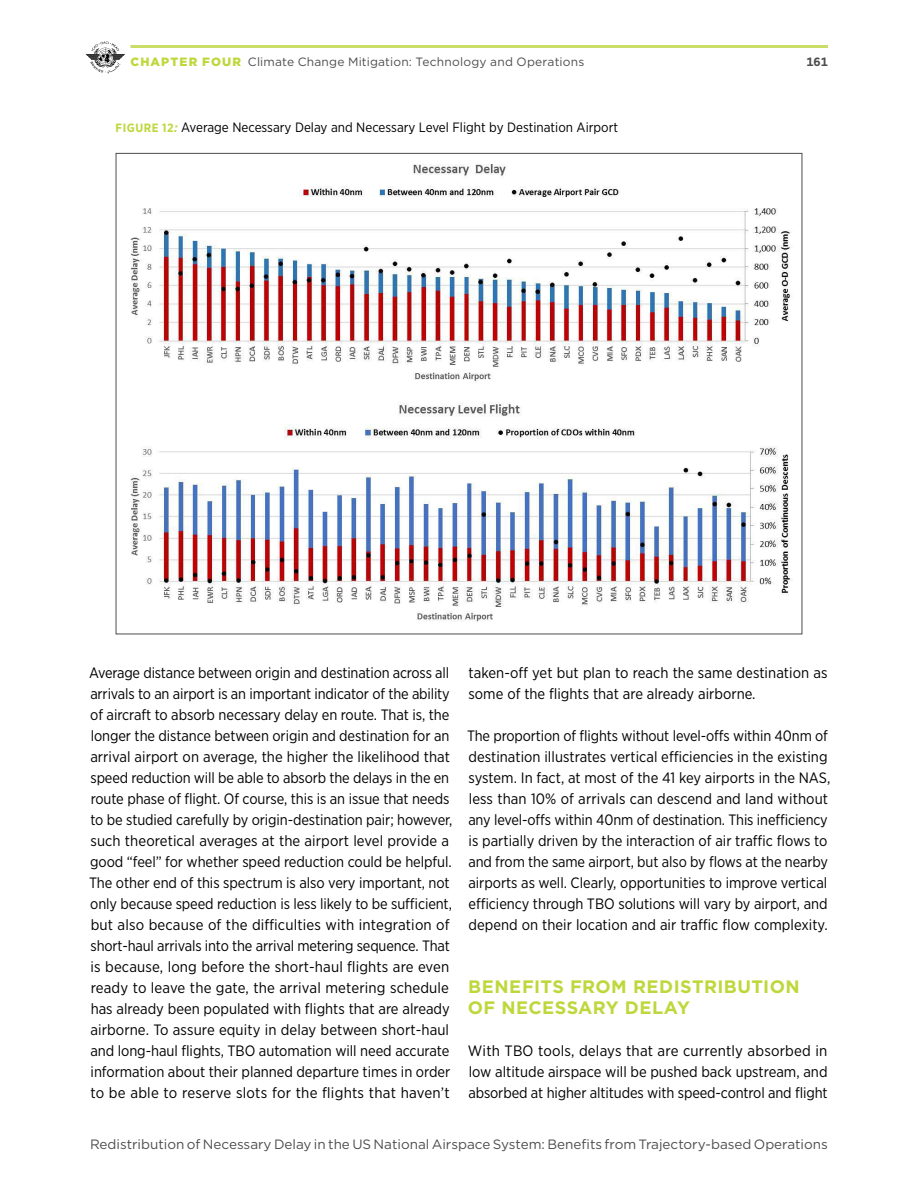
<style>
.page{position:relative;width:918px;height:1188px;background:#fff}
.page>*{position:absolute;margin:0;border:0;box-sizing:border-box;transform-origin:0 0}
.t1{font:700 18px/21px "Gotham";letter-spacing:.025em;color:#bed73b}
.t2{font:15px/21px "Gotham Narrow";letter-spacing:-.005em;color:#000}
.t3{font:13.5px "Gotham";color:#4d4d4f}
.t4{font:13.5px "Gotham Narrow";color:#000}
.t5{font:12px "Gotham";letter-spacing:.015em;color:#4d4d4f}
.t6{font:700 12px "Gotham";color:#4d4d4f}
.s1{font-weight:900;color:#bed73b}
.s2{font-weight:700;font-size:12px;color:#bed73b}
.s3{font-weight:700;font-style:italic;font-size:12px;color:#bed73b}
</style>
<div class="page">
<svg style="left:86px;top:41px;width:39px;height:33px"></svg>
<hr style="left:130px;top:45px;width:698px;height:3px;background:#cadd66">
<img style="left:130px;top:164px;width:662px;height:458px">
<p class="t5" style="left:130px;top:54px;width:455px"><span class="s1">CHAPTER FOUR</span> Climate Change Mitigation: Technology and Operations</p>
<p class="t6" style="left:806px;top:54px;width:23px">161</p>
<p class="t4" style="left:116px;top:119px;width:504px"><span class="s2">FIGURE 12</span><span class="s3">:</span> Average Necessary Delay and Necessary Level Flight by Destination Airport</p>
<p class="t2" style="left:89px;top:662px;width:365px">Average distance between origin and destination across all arrivals to an airport is an important indicator of the ability of aircraft to absorb necessary delay en route. That is, the longer the distance between origin and destination for an arrival airport on average, the higher the likelihood that speed reduction will be able to absorb the delays in the en route phase of flight. Of course, this is an issue that needs to be studied carefully by origin-destination pair; however, such theoretical averages at the airport level provide a good “feel” for whether speed reduction could be helpful.<br>The other end of this spectrum is also very important, not only because speed reduction is less likely to be sufficient, but also because of the difficulties with integration of short-haul arrivals into the arrival metering sequence. That is because, long before the short-haul flights are even ready to leave the gate, the arrival metering schedule has already been populated with flights that are already airborne. To assure equity in delay between short-haul and long-haul flights, TBO automation will need accurate information about their planned departure times in order to be able to reserve slots for the flights that haven’t</p>
<p class="t2" style="left:468px;top:662px;width:361px">taken-off yet but plan to reach the same destination as some of the flights that are already airborne.</p>
<p class="t2" style="left:467px;top:725px;width:365px">The proportion of flights without level-offs within 40nm of destination illustrates vertical efficiencies in the existing system. In fact, at most of the 41 key airports in the NAS, less than 10% of arrivals can descend and land without any level-offs within 40nm of destination. This inefficiency is partially driven by the interaction of air traffic flows to and from the same airport, but also by flows at the nearby airports as well. Clearly, opportunities to improve vertical efficiency through TBO solutions will vary by airport, and depend on their location and air traffic flow complexity.</p>
<p class="t1" style="left:468px;top:976px;width:333px">BENEFITS FROM REDISTRIBUTION<br>OF NECESSARY DELAY</p>
<p class="t2" style="left:468px;top:1040px;width:361px;text-align:justify">With TBO tools, delays that are currently absorbed in low altitude airspace will be pushed back upstream, and absorbed at higher altitudes with speed-control and flight</p>
<p class="t3" style="left:90px;top:1136px;width:739px">Redistribution of Necessary Delay in the US National Airspace System: Benefits from Trajectory-based Operations</p>
</div>
